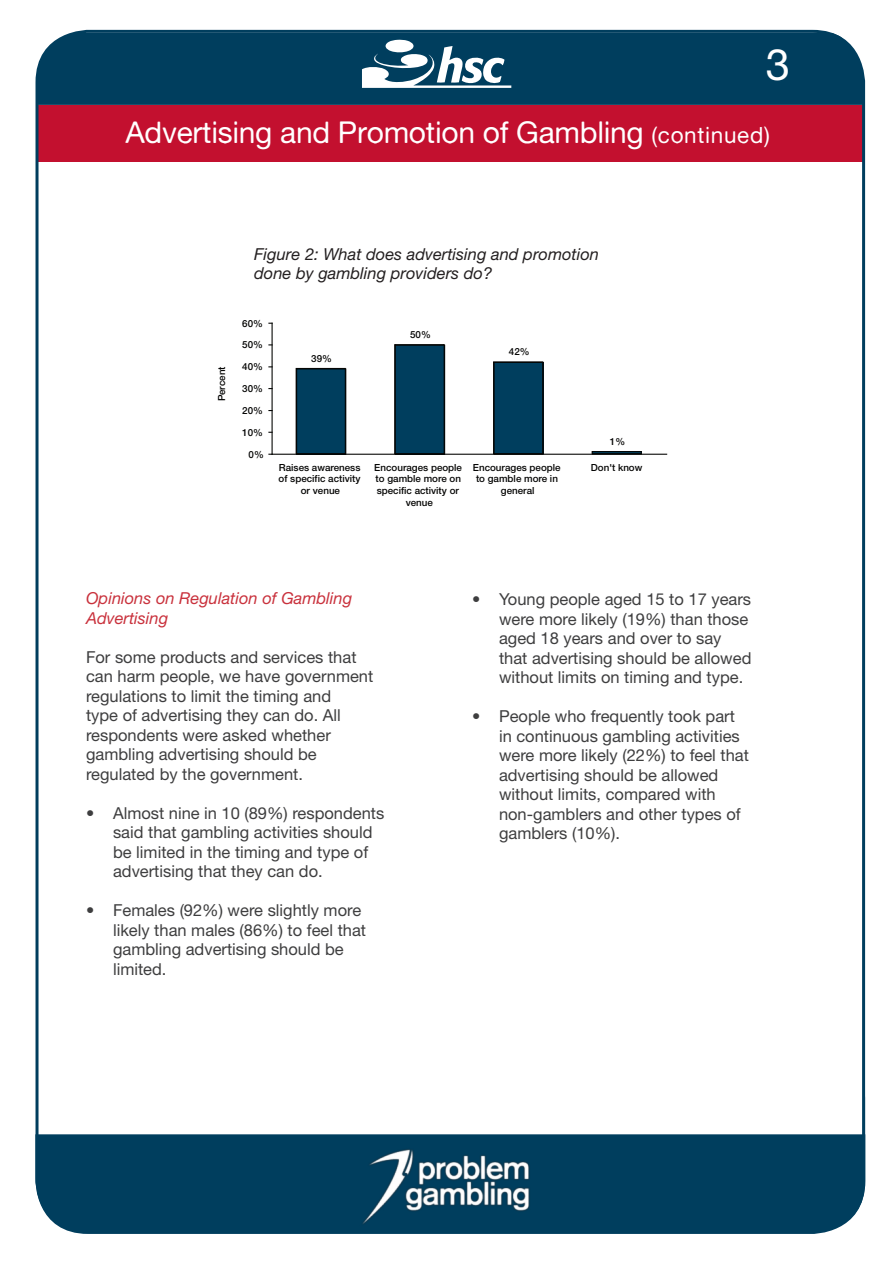
<style>
.page{position:relative;width:893px;height:1263px;background:#fff}
.page>*{position:absolute;margin:0;border:0;box-sizing:border-box;transform-origin:0 0}
.t1{font:43.5px "Helvetica Neue";color:#fff}
.t2{font:30px "Alte Haas Grotesk";letter-spacing:-.01em;color:#fff}
.body{font:16.5px/19.5px "Helvetica Neue";color:#3e3e3f}
.t3{font:italic 16.5px/19.5px "Helvetica Neue";color:#231f20}
.body-2{font:italic 16.5px/19.5px "Helvetica Neue";color:#c9313c}
.t4{font:500 9.75px/11.7px "Helvetica Neue";color:#050504;text-align:center}
.s1{font-size:22.5px}
</style>
<div class="page">
<div style="left:88px;top:34px;width:739px;height:71px;background:#003e5e"></div>
<div style="left:37px;top:105px;width:827px;height:57px;background:#c3102f"></div>
<div style="left:71px;top:1134px;width:765px;height:99px;background:#003e5e"></div>
<svg style="left:827px;top:33px;width:39px;height:176px"></svg>
<svg style="left:836px;top:1053px;width:30px;height:176px"></svg>
<svg style="left:35px;top:1053px;width:36px;height:179px"></svg>
<svg style="left:362px;top:40px;width:149px;height:48px"></svg>
<svg style="left:35px;top:29px;width:53px;height:182px"></svg>
<img style="left:325px;top:1134px;width:240px;height:96px">
<div style="left:297px;top:369px;width:49px;height:85px;background:#003e5e"></div>
<div style="left:296px;top:368px;width:50px;height:86px;border:1px solid #040503"></div>
<div style="left:395px;top:345px;width:50px;height:109px;background:#003e5e"></div>
<div style="left:394px;top:344px;width:51px;height:110px;border:1px solid #040503"></div>
<div style="left:494px;top:362px;width:49px;height:92px;background:#003e5e"></div>
<div style="left:493px;top:361px;width:50px;height:93px;border:1px solid #040503"></div>
<div style="left:592px;top:451px;width:50px;height:3px;border:1px solid #040503"></div>
<hr style="left:272px;top:323px;width:1px;height:131px;background:#040503">
<hr style="left:272px;top:454px;width:395px;height:1px;background:#040503">
<p class="t1" style="left:766px;top:38px;width:26px">3</p>
<p class="t2" style="left:125px;top:114px;width:646px">Advertising and Promotion of Gambling <span class="s1">(continued)</span></p>
<p class="t3" style="left:254px;top:244px;width:346px">Figure 2: What does advertising and promotion done by gambling providers do?</p>
<p class="t4" style="left:242px;top:317px;width:22px">60%</p>
<p class="t4" style="left:216px;top:401px;width:37px;rotate:-90deg">Percent</p>
<p class="t4" style="left:242px;top:339px;width:22px">50%</p>
<p class="t4" style="left:242px;top:361px;width:22px">40%</p>
<p class="t4" style="left:242px;top:383px;width:22px">30%</p>
<p class="t4" style="left:232px;top:400px;width:37px">Percent</p>
<p class="t4" style="left:242px;top:404px;width:22px">20%</p>
<p class="t4" style="left:242px;top:426px;width:22px">10%</p>
<p class="t4" style="left:249px;top:448px;width:17px">0%</p>
<p class="t4" style="left:311px;top:352px;width:22px">39%</p>
<p class="t4" style="left:410px;top:328px;width:22px">50%</p>
<p class="t4" style="left:509px;top:346px;width:22px">42%</p>
<p class="t4" style="left:610px;top:435px;width:17px">1%</p>
<p class="t4" style="left:279px;top:461px;width:83px">Raises awareness of specific activity or venue</p>
<p class="t4" style="left:374px;top:461px;width:89px">Encourages people to gamble more on specific activity or venue</p>
<p class="t4" style="left:473px;top:461px;width:89px">Encourages people to gamble more in general</p>
<p class="t4" style="left:591px;top:461px;width:53px">Don't know</p>
<p class="body-2" style="left:86px;top:588px;width:268px">Opinions on Regulation of Gambling<br>Advertising</p>
<p class="body" style="left:86px;top:647px;width:289px">For some products and services that can harm people, we have government regulations to limit the timing and<br>type of advertising they can do. All respondents were asked whether gambling advertising should be regulated by the government.</p>
<p class="body" style="left:113px;top:803px;width:273px;text-indent:-27px">• Almost nine in 10 (89%) respondents said that gambling activities should be limited in the timing and type of advertising that they can do.</p>
<p class="body" style="left:113px;top:900px;width:255px;text-indent:-27px">• Females (92%) were slightly more likely than males (86%) to feel that gambling advertising should be limited.</p>
<p class="body" style="left:499px;top:589px;width:254px;text-indent:-27px">• Young people aged 15 to 17 years were more likely (19%) than those aged 18 years and over to say that advertising should be allowed without limits on timing and type.</p>
<p class="body" style="left:499px;top:706px;width:251px;text-indent:-27px">• People who frequently took part in continuous gambling activities were more likely (22%) to feel that advertising should be allowed without limits, compared with non-gamblers and other types of gamblers (10%).</p>
</div>
